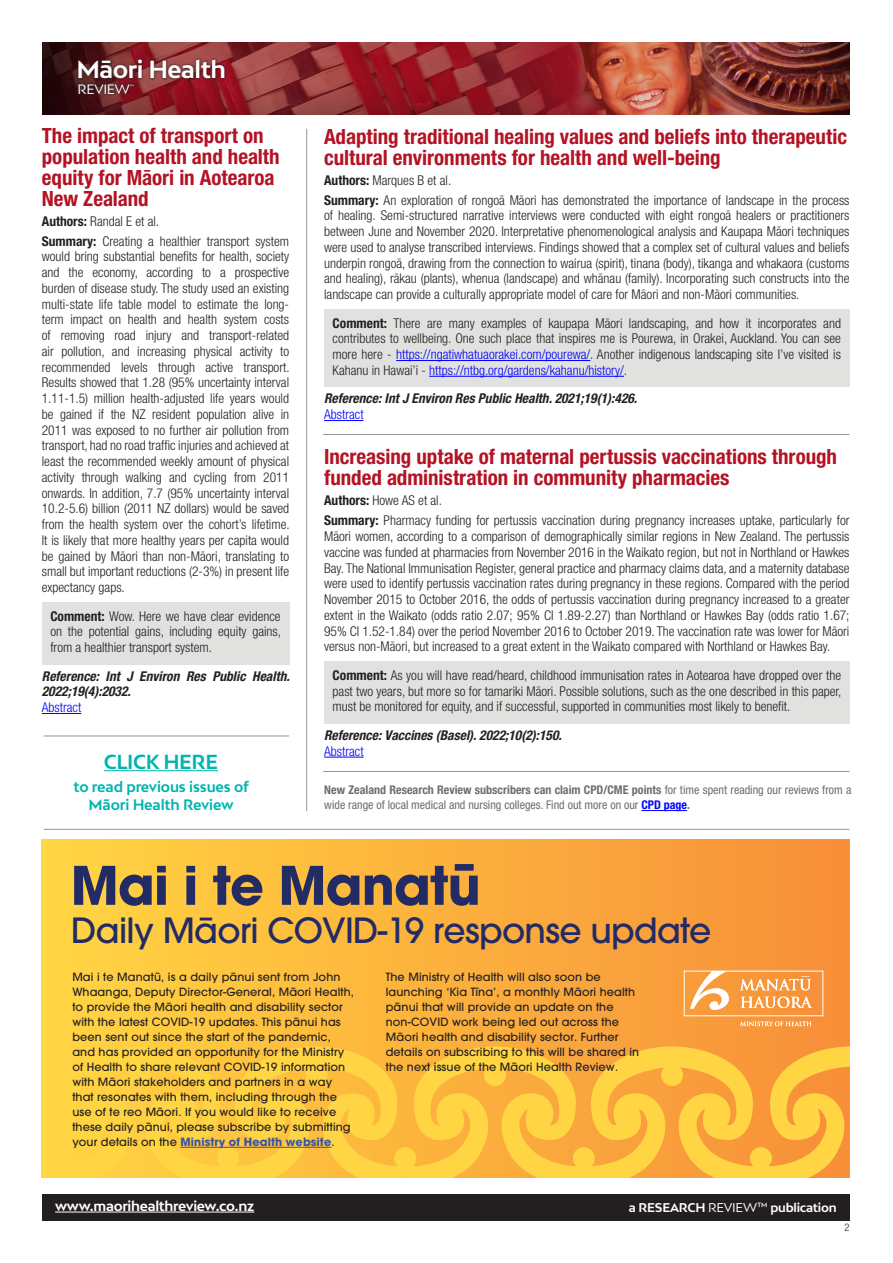
<style>
.page{position:relative;width:893px;height:1263px;background:#fff}
.page>*{position:absolute;margin:0;border:0;box-sizing:border-box;transform-origin:0 0}
.t1{font:700 52.65px "ITC Avant Garde Pro";letter-spacing:-.02em;color:#232b65}
.t2{font:500 34.5px "ITC Avant Garde Pro";letter-spacing:-.02em;color:#232b65}
.t3{font:700 23.4px "Bw Mitga";letter-spacing:-.02em;color:#fff}
.t4{font:700 condensed 21px/21px "Helvetica Neue LT Pro";color:#b31324}
.t5{font:700 19.2px "Bw Mitga";letter-spacing:-.02em;color:#00b5af}
.text{font:700 14.25px/17.5px "Bw Mitga";letter-spacing:-.01em;color:#00b5af;text-align:center}
.t6{font:300 condensed 13.5px/15.8px "Helvetica Neue LT Pro";color:#231f20;text-align:justify}
.t7{font:italic 700 condensed 13.5px "Helvetica Neue LT Pro";color:#212121}
.t8{font:italic 700 condensed 13.5px/15.8px "Helvetica Neue LT Pro";color:#231f20}
.t9{font:700 13.5px "Bw Mitga";letter-spacing:-.02em;color:#fff}
.t10{font:300 condensed 13.5px "Helvetica Neue LT Pro";color:#00f}
.t11{font:12.9px "Bw Mitga";letter-spacing:-.02em;color:#fff}
.t12{font:condensed 12px/15px "Helvetica Neue LT Pro";color:#6d6e71}
.t13{font:700 12px "Bw Mitga";letter-spacing:-.02em;color:#fff}
.t14{font:500 11.25px/15px "ITC Avant Garde Pro";letter-spacing:.01em;color:#231f20}
.t15{font:300 condensed 10.5px "Helvetica Neue LT Pro";color:#231f20}
.t16{font:4.5px "Bw Mitga";color:#fff}
.s1{font-weight:700}
.s2{color:#00f}
.s3{color:#231f20}
.s4{font-weight:700;color:#00f}
.s5{font-weight:700;color:#3953a4}
.s6{font-weight:400}
</style>
<div class="page">
<div style="left:43px;top:1194px;width:806px;height:26px;background:#231f20"></div>
<img style="left:43px;top:43px;width:806px;height:72px">
<div style="left:76px;top:57px;width:151px;height:24px;background:#231f20;opacity:.5"></div>
<div style="left:76px;top:81px;width:60px;height:15px;background:#231f20;opacity:.5"></div>
<hr style="left:55px;top:1212px;width:199px;height:1px;background:#fff">
<div style="left:42px;top:840px;width:808px;height:338px;background:linear-gradient(to right,#ffd541,#f78f3b)"></div>
<svg style="left:50px;top:1046px;width:800px;height:132px;background:#fdc340"></svg>
<svg style="left:690px;top:971px;width:39px;height:39px"></svg>
<svg style="left:740px;top:976px;width:71px;height:14px"></svg>
<svg style="left:741px;top:996px;width:71px;height:12px"></svg>
<svg style="left:740px;top:1021px;width:72px;height:5px"></svg>
<hr style="left:180px;top:1147px;width:151px;height:1px;background:#3953a4">
<hr style="left:306px;top:129px;width:1px;height:682px;background:#939598">
<hr style="left:44px;top:829px;width:805px;height:1px;background:#939598">
<hr style="left:323px;top:434px;width:526px;height:1px;background:#939598">
<hr style="left:323px;top:771px;width:526px;height:1px;background:#939598">
<hr style="left:44px;top:736px;width:245px;height:1px;background:#939598">
<div style="left:42px;top:602px;width:247px;height:62px;background:#e1e1df"></div>
<hr style="left:42px;top:713px;width:39px;height:1px;background:#00f">
<div style="left:324px;top:309px;width:525px;height:78px;background:#e1e1df"></div>
<hr style="left:396px;top:360px;width:194px;height:1px;background:#00f">
<hr style="left:429px;top:376px;width:195px;height:1px;background:#00f">
<hr style="left:324px;top:420px;width:40px;height:1px;background:#00f">
<div style="left:324px;top:662px;width:525px;height:62px;background:#e1e1df"></div>
<hr style="left:324px;top:757px;width:40px;height:1px;background:#00f">
<hr style="left:104px;top:770px;width:114px;height:1px;background:#00b5af">
<hr style="left:641px;top:810px;width:46px;height:1px;background:#00f">
<h3 class="t3" style="left:77px;top:54px;width:151px">Māori Health</h3>
<p class="t11" style="left:78px;top:81px;width:54px">REVIEW</p>
<p class="t16" style="left:130px;top:83px;width:6px">™</p>
<p class="t4" style="left:42px;top:124px;width:239px">The impact of transport on population health and health equity for Māori in Aotearoa<br>New Zealand</p>
<p class="t6" style="left:42px;top:213px;width:119px"><span class="s1">Authors:</span> Randal E et al.</p>
<p class="t6" style="left:42px;top:233px;width:249px"><span class="s1">Summary:</span> Creating a healthier transport system would bring substantial benefits for health, society and the economy, according to a prospective burden of disease study. The study used an existing multi-state life table model to estimate the long&shy;term impact on health and health system costs of removing road injury and transport-related air pollution, and increasing physical activity to recommended levels through active transport.<br>Results showed that 1.28 (95% uncertainty interval 1.11-1.5) million health-adjusted life years would be gained if the NZ resident population alive in 2011 was exposed to no further air pollution from transport, had no road traffic injuries and achieved at least the recommended weekly amount of physical activity through walking and cycling from 2011 onwards. In addition, 7.7 (95% uncertainty interval 10.2-5.6) billion (2011 NZ dollars) would be saved from the health system over the cohort’s lifetime.<br>It is likely that more healthy years per capita would be gained by Māori than non-Māori, translating to small but important reductions (2-3%) in present life expectancy gaps.</p>
<p class="t6" style="left:50px;top:608px;width:232px"><span class="s1">Comment:</span> Wow. Here we have clear evidence on the potential gains, including equity gains, from a healthier transport system.</p>
<p class="t8" style="left:42px;top:668px;width:249px">Reference: Int J Environ Res Public Health.<br>2022;19(4):2032.</p>
<p class="t10" style="left:42px;top:700px;width:41px">Abstract</p>
<p class="t5" style="left:104px;top:749px;width:116px">CLICK HERE</p>
<p class="text" style="left:74px;top:778px;width:177px">to read previous issues of<br>Māori Health Review</p>
<p class="t4" style="left:324px;top:125px;width:525px">Adapting traditional healing values and beliefs into therapeutic cultural environments for health and well-being</p>
<p class="t6" style="left:324px;top:172px;width:129px"><span class="s1">Authors:</span> Marques B et al.</p>
<p class="t6" style="left:324px;top:192px;width:527px"><span class="s1">Summary:</span> An exploration of rongoā Māori has demonstrated the importance of landscape in the process of healing. Semi-structured narrative interviews were conducted with eight rongoā healers or practitioners between June and November 2020. Interpretative phenomenological analysis and Kaupapa Māori techniques were used to analyse transcribed interviews. Findings showed that a complex set of cultural values and beliefs underpin rongoā, drawing from the connection to wairua (spirit), tinana (body), tikanga and whakaora (customs and healing), rākau (plants), whenua (landscape) and whānau (family). Incorporating such constructs into the landscape can provide a culturally appropriate model of care for Māori and non-Māori communities.</p>
<p class="t6" style="left:333px;top:315px;width:510px"><span class="s1">Comment:</span> There are many examples of kaupapa Māori landscaping, and how it incorporates and contributes to wellbeing. One such place that inspires me is Pourewa, in Orakei, Auckland. You can see more here - <span class="s2">https://ngatiwhatuaorakei.com/pourewa/</span>. Another indigenous landscaping site I’ve visited is Kahanu in Hawai’i - <span class="s2">https://ntbg.org/gardens/kahanu/history/</span>.</p>
<p class="t7" style="left:324px;top:390px;width:315px"><span class="s3">Reference:</span> Int J Environ Res Public Health. 2021;19(1):426.</p>
<p class="t10" style="left:324px;top:407px;width:41px">Abstract</p>
<p class="t4" style="left:324px;top:446px;width:514px">Increasing uptake of maternal pertussis vaccinations through funded administration in community pharmacies</p>
<p class="t6" style="left:324px;top:493px;width:119px"><span class="s1">Authors:</span> Howe AS et al.</p>
<p class="t6" style="left:324px;top:513px;width:527px"><span class="s1">Summary:</span> Pharmacy funding for pertussis vaccination during pregnancy increases uptake, particularly for Māori women, according to a comparison of demographically similar regions in New Zealand. The pertussis vaccine was funded at pharmacies from November 2016 in the Waikato region, but not in Northland or Hawkes Bay. The National Immunisation Register, general practice and pharmacy claims data, and a maternity database were used to identify pertussis vaccination rates during pregnancy in these regions. Compared with the period November 2015 to October 2016, the odds of pertussis vaccination during pregnancy increased to a greater extent in the Waikato (odds ratio 2.07; 95% CI 1.89-2.27) than Northland or Hawkes Bay (odds ratio 1.67; 95% CI 1.52-1.84) over the period November 2016 to October 2019. The vaccination rate was lower for Māori versus non-Māori, but increased to a great extent in the Waikato compared with Northland or Hawkes Bay.</p>
<p class="t6" style="left:333px;top:667px;width:510px"><span class="s1">Comment:</span> As you will have read/heard, childhood immunisation rates in Aotearoa have dropped over the past two years, but more so for tamariki Māori. Possible solutions, such as the one described in this paper, must be monitored for equity, and if successful, supported in communities most likely to benefit.</p>
<p class="t7" style="left:324px;top:727px;width:239px"><span class="s3">Reference:</span> Vaccines (Basel). 2022;10(2):150.</p>
<p class="t10" style="left:324px;top:743px;width:41px">Abstract</p>
<p class="t12" style="left:324px;top:782px;width:529px"><span class="s1">New Zealand Research Review subscribers can claim CPD/CME points</span> for time spent reading our reviews from a wide range of local medical and nursing colleges. Find out more on our <span class="s4">CPD page</span><span class="s1">.</span></p>
<p class="t1" style="left:71px;top:850px;width:412px">Mai i te Manatū</p>
<p class="t2" style="left:71px;top:908px;width:642px">Daily Māori COVID-19 response update</p>
<p class="t14" style="left:72px;top:969px;width:283px">Mai i te Manatū, is a daily pānui sent from John Whaanga, Deputy Director-General, Māori Health, to provide the Māori health and disability sector with the latest COVID-19 updates. This pānui has been sent out since the start of the pandemic, and has provided an opportunity for the Ministry of Health to share relevant COVID-19 information with Māori stakeholders and partners in a way that resonates with them, including through the use of te reo Māori. If you would like to receive these daily pānui, please subscribe by submitting your details on the <span class="s5">Ministry of Health website</span>.</p>
<p class="t14" style="left:386px;top:969px;width:255px">The Ministry of Health will also soon be launching ‘Kia Tīna’, a monthly Māori health pānui that will provide an update on the non-COVID work being led out across the Māori health and disability sector. Further details on subscribing to this will be shared in the next issue of the Māori Health Review.</p>
<p class="t9" style="left:55px;top:1197px;width:201px">www.maorihealthreview.co.nz</p>
<p class="t13" style="left:629px;top:1199px;width:209px">a RESEARCH <span class="s6">REVIEW™</span> publication</p>
<p class="t15" style="left:844px;top:1221px;width:7px">2</p>
</div>
